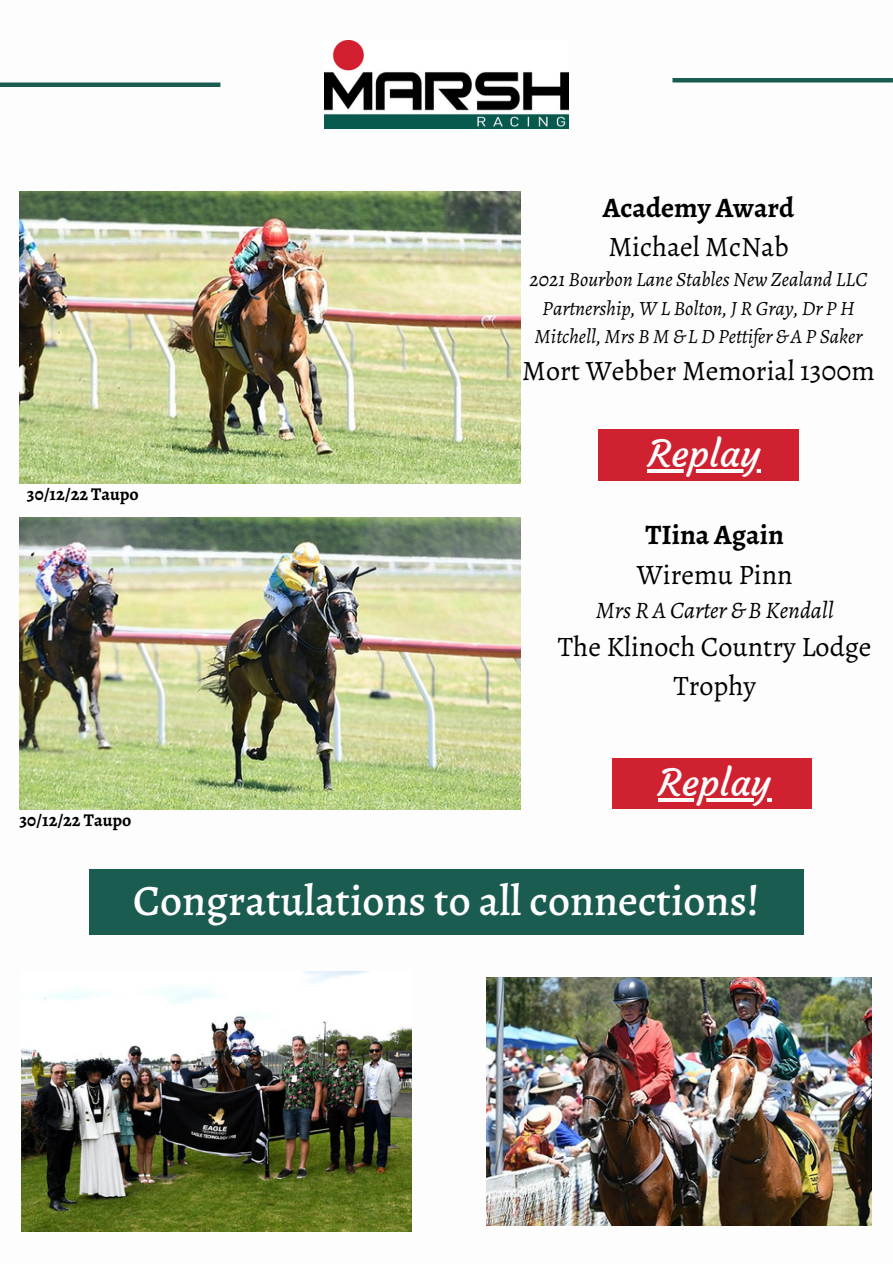
<style>
.page{position:relative;width:893px;height:1264px;background:#fff}
.page>*{position:absolute;margin:0;border:0;box-sizing:border-box;transform-origin:0 0}
.t1{font:500 43.5px "Alegreya";color:#fff}
.t2{font:37.5px "Courgette";color:#fdfdfd}
.t3{font:28.2px/39.3px "Alegreya";color:#000;text-align:center}
.t4{font:700 28.2px "Alegreya";color:#000}
.t5{font:italic 23.7px "Alegreya";color:#000}
.t6{font:italic 20.25px/28px "Alegreya";color:#000;text-align:center}
.t7{font:700 18px "Alegreya";color:#000}
</style>
<div class="page">
<img style="left:324px;top:40px;width:244px;height:89px">
<div style="left:0;top:82px;width:220px;height:5px;background:#1a5c50"></div>
<hr style="left:672px;top:78px;width:220px;height:4px;background:#1a5c50">
<img style="left:20px;top:191px;width:500px;height:293px">
<img style="left:20px;top:517px;width:500px;height:292px">
<div style="left:598px;top:429px;width:200px;height:51px;background:#d02131"></div>
<hr style="left:647px;top:469px;width:113px;height:3px;background:#fdfdfd">
<div style="left:612px;top:758px;width:199px;height:50px;background:#d02131"></div>
<hr style="left:658px;top:798px;width:113px;height:3px;background:#fdfdfd">
<div style="left:89px;top:868px;width:714px;height:66px;background:#1a5c50"></div>
<img style="left:22px;top:971px;width:390px;height:260px">
<img style="left:486px;top:977px;width:385px;height:248px">
<h3 class="t4" style="left:602px;top:188px;width:193px">Academy Award</h3>
<h3 class="t3" style="left:608px;top:227px;width:182px">Michael McNab</h3>
<p class="t6" style="left:529px;top:266px;width:339px">2021 Bourbon Lane Stables New Zealand LLC<br>Partnership, W L Bolton, J R Gray, Dr P H<br>Mitchell, Mrs B M &amp; L D Pettifer &amp; A P Saker</p>
<h3 class="t3" style="left:522px;top:351px;width:354px">Mort Webber Memorial 1300m</h3>
<p class="t7" style="left:27px;top:481px;width:113px">30/12/22 Taupo</p>
<p class="t7" style="left:20px;top:807px;width:113px">30/12/22 Taupo</p>
<h2 class="t2" style="left:647px;top:430px;width:114px">Replay</h2>
<h3 class="t4" style="left:645px;top:516px;width:140px">TIina Again</h3>
<h3 class="t3" style="left:636px;top:554px;width:157px">Wiremu Pinn</h3>
<p class="t5" style="left:595px;top:593px;width:239px">Mrs R A Carter &amp; B Kendall</p>
<h3 class="t3" style="left:558px;top:626px;width:315px">The Klinoch Country Lodge<br>Trophy</h3>
<h2 class="t2" style="left:658px;top:759px;width:114px">Replay</h2>
<h1 class="t1" style="left:133px;top:871px;width:628px">Congratulations to all connections!</h1>
</div>
